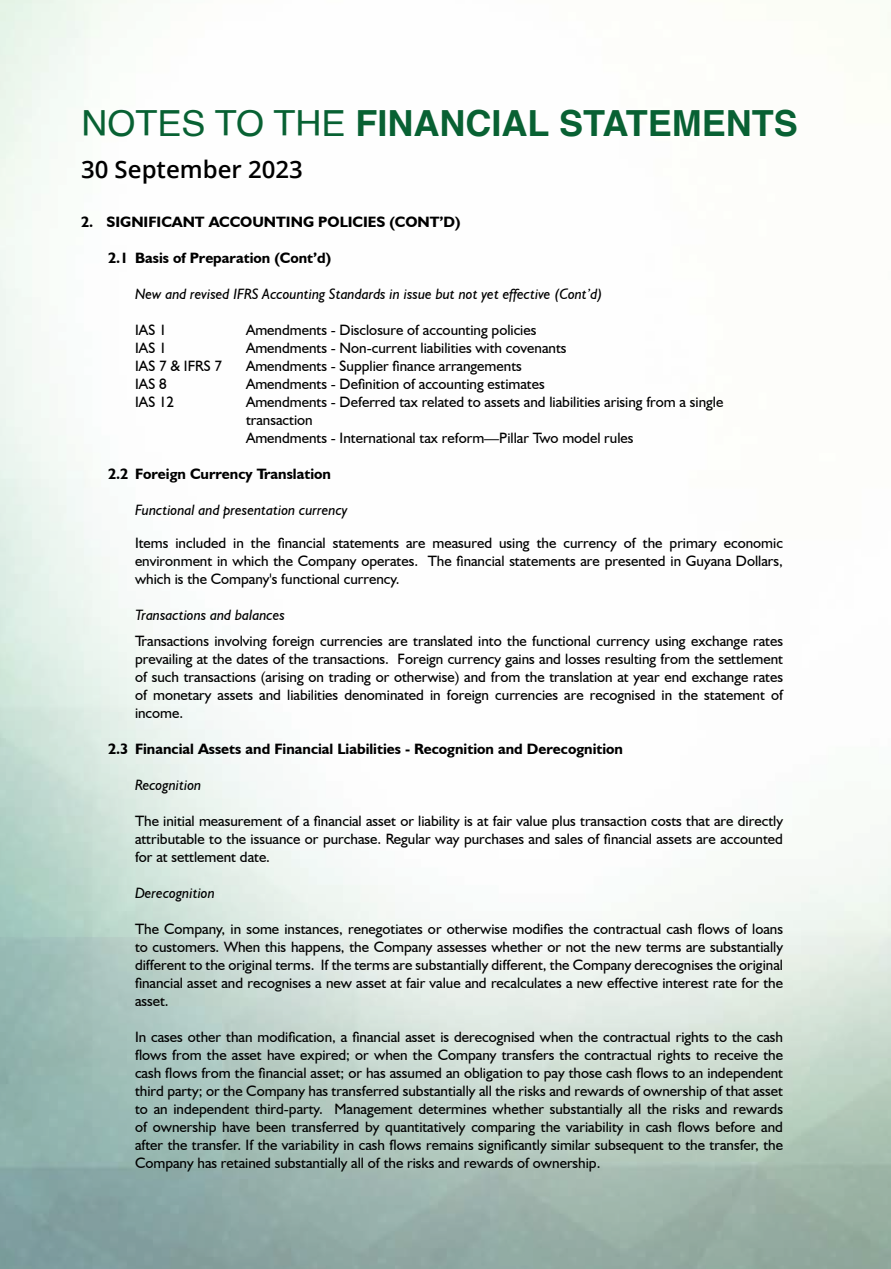
<style>
.page{position:relative;width:891px;height:1269px;background:#fff}
.page>*{position:absolute;margin:0;border:0;box-sizing:border-box;transform-origin:0 0}
.t1{font:700 36px "Helvetica";color:#086133}
.t2{font:600 24px "Open Sans";color:#000}
.t3{font:15px/18px "Humanist 521 BT";color:#000;text-align:justify}
.t4{font:700 15px "Humanist 521 BT";color:#000}
.t5{font:italic 15px "Humanist 521 BT";color:#000}
.s1{font-weight:400}
</style>
<div class="page">
<h1 class="t1" style="left:82px;top:94px;width:718px"><span class="s1">NOTES TO THE</span> FINANCIAL STATEMENTS</h1>
<h2 class="t2" style="left:81px;top:153px;width:223px">30 September 2023</h2>
<p class="t4" style="left:81px;top:213px;width:381px">2. SIGNIFICANT ACCOUNTING POLICIES (CONT’D)</p>
<p class="t4" style="left:108px;top:249px;width:225px">2.1 Basis of Preparation (Cont’d)</p>
<p class="t5" style="left:135px;top:285px;width:469px">New and revised IFRS Accounting Standards in issue but not yet effective (Cont’d)</p>
<p class="t3" style="left:135px;top:321px;width:33px">IAS 1</p>
<p class="t3" style="left:246px;top:321px;width:292px">Amendments - Disclosure of accounting policies</p>
<p class="t3" style="left:135px;top:339px;width:33px">IAS 1</p>
<p class="t3" style="left:246px;top:339px;width:322px">Amendments - Non-current liabilities with covenants</p>
<p class="t3" style="left:135px;top:357px;width:89px">IAS 7 &amp; IFRS 7</p>
<p class="t3" style="left:246px;top:357px;width:277px">Amendments - Supplier finance arrangements</p>
<p class="t3" style="left:135px;top:375px;width:33px">IAS 8</p>
<p class="t3" style="left:246px;top:375px;width:300px">Amendments - Definition of accounting estimates</p>
<p class="t3" style="left:135px;top:393px;width:41px">IAS 12</p>
<p class="t3" style="left:246px;top:393px;width:479px;text-align:left">Amendments - Deferred tax related to assets and liabilities arising from a single transaction<br>Amendments - International tax reform—Pillar Two model rules</p>
<p class="t4" style="left:108px;top:465px;width:225px">2.2 Foreign Currency Translation</p>
<p class="t5" style="left:135px;top:501px;width:214px">Functional and presentation currency</p>
<p class="t3" style="left:135px;top:534px;width:650px">Items included in the financial statements are measured using the currency of the primary economic environment in which the Company operates. The financial statements are presented in Guyana Dollars, which is the Company's functional currency.</p>
<p class="t5" style="left:135px;top:606px;width:151px">Transactions and balances</p>
<p class="t3" style="left:135px;top:631px;width:650px">Transactions involving foreign currencies are translated into the functional currency using exchange rates prevailing at the dates of the transactions. Foreign currency gains and losses resulting from the settlement of such transactions (arising on trading or otherwise) and from the translation at year end exchange rates of monetary assets and liabilities denominated in foreign currencies are recognised in the statement of income.</p>
<p class="t4" style="left:108px;top:739px;width:517px">2.3 Financial Assets and Financial Liabilities - Recognition and Derecognition</p>
<p class="t5" style="left:135px;top:776px;width:68px">Recognition</p>
<p class="t3" style="left:135px;top:811px;width:650px">The initial measurement of a financial asset or liability is at fair value plus transaction costs that are directly attributable to the issuance or purchase. Regular way purchases and sales of financial assets are accounted for at settlement date.</p>
<p class="t5" style="left:135px;top:884px;width:81px">Derecognition</p>
<p class="t3" style="left:135px;top:919px;width:650px">The Company, in some instances, renegotiates or otherwise modifies the contractual cash flows of loans to customers. When this happens, the Company assesses whether or not the new terms are substantially different to the original terms. If the terms are substantially different, the Company derecognises the original financial asset and recognises a new asset at fair value and recalculates a new effective interest rate for the asset.</p>
<p class="t3" style="left:135px;top:1027px;width:650px">In cases other than modification, a financial asset is derecognised when the contractual rights to the cash flows from the asset have expired; or when the Company transfers the contractual rights to receive the cash flows from the financial asset; or has assumed an obligation to pay those cash flows to an independent third party; or the Company has transferred substantially all the risks and rewards of ownership of that asset to an independent third-party. Management determines whether substantially all the risks and rewards of ownership have been transferred by quantitatively comparing the variability in cash flows before and after the transfer. If the variability in cash flows remains significantly similar subsequent to the transfer, the Company has retained substantially all of the risks and rewards of ownership.</p>
</div>
